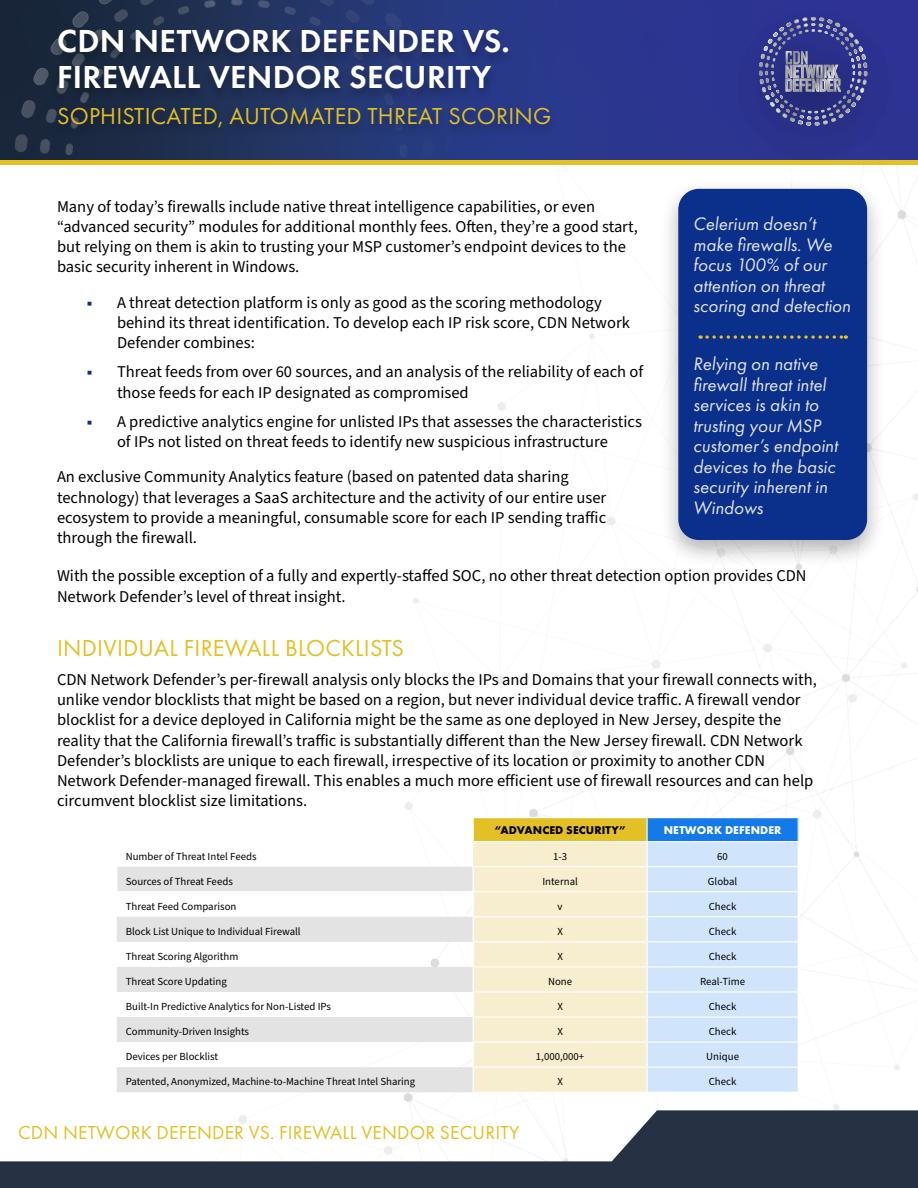
<style>
.page{position:relative;width:918px;height:1188px;background:#fff}
.page>*{position:absolute;margin:0;border:0;box-sizing:border-box;transform-origin:0 0}
.Headline{font:600 33px/36px "Futura PT";letter-spacing:.01em;color:#fff}
.Subhead{font:24px "Futura PT";letter-spacing:.01em;color:#e2c026}
.Subhead-2{font:19.5px "Futura PT";letter-spacing:.01em;color:#e2c026}
.Sidebar{font:italic 18.75px/20.5px "Futura PT";color:#e3e3e3}
.Text{font:16.5px/20.2px "Source Sans Pro";color:#000}
.Text-2{font:700 11.7px "Futura PT";letter-spacing:.01em;color:#000}
.Text-3{font:700 11.7px "Futura PT";letter-spacing:.01em;color:#fff}
.Table_Text{font:10.8px "Source Sans Pro";color:#000}
.s1{color:#0a308b}
</style>
<div class="page">
<svg style="left:0;top:1110px;width:918px;height:78px;fill:#263244"></svg>
<svg style="left:0;top:0;width:918px;height:161px;background:#2b3688"></svg>
<svg style="left:14px;top:0;width:445px;height:161px;background:#253456"></svg>
<svg style="left:99px;top:0;width:276px;height:14px;background:#26365d"></svg>
<hr style="left:0;top:161px;width:918px;height:4px;background:#e2c026">
<div style="left:50px;top:27px;width:508px;height:114px;background:#000;opacity:.3"></div>
<svg style="left:117px;top:867px;width:356px;height:225px;fill:#e3e3e3"></svg>
<svg style="left:473px;top:818px;width:326px;height:274px;background:#dee4dd"></svg>
<hr style="left:116px;top:891px;width:358px;height:1px;background:#fff">
<div style="left:659px;top:178px;width:227px;height:390px;background:#000;opacity:.3"></div>
<div style="left:678px;top:189px;width:189px;height:351px;background:#0a308b;border-radius:21px"></div>
<svg style="left:707px;top:335px;width:139px;height:4px"></svg>
<div style="left:728px;top:1px;width:171px;height:170px;background:#000;opacity:.3"></div>
<svg style="left:759px;top:17px;width:108px;height:108px;background:#4a4f91"></svg>
<p class="Headline" style="left:57px;top:23px;width:454px">CDN NETWORK DEFENDER VS.<br>FIREWALL VENDOR SECURITY</p>
<p class="Subhead" style="left:57px;top:102px;width:496px">SOPHISTICATED, AUTOMATED THREAT SCORING</p>
<p class="Text" style="left:57px;top:197px;width:582px">Many of today’s firewalls include native threat intelligence capabilities, or even “advanced security” modules for additional monthly fees. Often, they’re a good start, but relying on them is akin to trusting your MSP customer’s endpoint devices to the basic security inherent in Windows.</p>
<p class="Text" style="left:117px;top:293px;width:514px;text-indent:-30px"><span class="s1">▪</span> A threat detection platform is only as good as the scoring methodology behind its threat identification. To develop each IP risk score, CDN Network<br>Defender combines:</p>
<p class="Text" style="left:117px;top:362px;width:528px;text-indent:-30px"><span class="s1">▪</span> Threat feeds from over 60 sources, and an analysis of the reliability of each of those feeds for each IP designated as compromised</p>
<p class="Text" style="left:87px;top:412px;width:557px;text-align:center"><span class="s1">▪</span> A predictive analytics engine for unlisted IPs that assesses the characteristics of IPs not listed on threat feeds to identify new suspicious infrastructure</p>
<p class="Text" style="left:57px;top:467px;width:551px">An exclusive Community Analytics feature (based on patented data sharing technology) that leverages a SaaS architecture and the activity of our entire user ecosystem to provide a meaningful, consumable score for each IP sending traffic through the firewall.</p>
<p class="Text" style="left:57px;top:566px;width:751px">With the possible exception of a fully and expertly-staffed SOC, no other threat detection option provides CDN<br>Network Defender’s level of threat insight.</p>
<p class="Subhead" style="left:57px;top:633px;width:348px">INDIVIDUAL FIREWALL BLOCKLISTS</p>
<p class="Text" style="left:57px;top:670px;width:761px">CDN Network Defender’s per-firewall analysis only blocks the IPs and Domains that your firewall connects with, unlike vendor blocklists that might be based on a region, but never individual device traffic. A firewall vendor blocklist for a device deployed in California might be the same as one deployed in New Jersey, despite the reality that the California firewall’s traffic is substantially different than the New Jersey firewall. CDN Network Defender’s blocklists are unique to each firewall, irrespective of its location or proximity to another CDN Network Defender-managed firewall. This enables a much more efficient use of firewall resources and can help circumvent blocklist size limitations.</p>
<p class="Sidebar" style="left:693px;top:214px;width:159px">Celerium doesn’t make firewalls. We focus 100% of our attention on threat scoring and detection</p>
<p class="Sidebar" style="left:693px;top:354px;width:146px">Relying on native firewall threat intel services is akin to trusting your MSP customer’s endpoint devices to the basic security inherent in<br>Windows</p>
<p class="Text-2" style="left:495px;top:823px;width:133px">“ADVANCED SECURITY”</p>
<p class="Text-3" style="left:664px;top:823px;width:119px">NETWORK DEFENDER</p>
<p class="Table_Text" style="left:126px;top:849px;width:132px">Number of Threat Intel Feeds</p>
<p class="Table_Text" style="left:553px;top:849px;width:16px">1-3</p>
<p class="Table_Text" style="left:717px;top:849px;width:12px">60</p>
<p class="Table_Text" style="left:126px;top:874px;width:109px">Sources of Threat Feeds</p>
<p class="Table_Text" style="left:542px;top:874px;width:37px">Internal</p>
<p class="Table_Text" style="left:708px;top:874px;width:31px">Global</p>
<p class="Table_Text" style="left:126px;top:899px;width:112px">Threat Feed Comparison</p>
<p class="Table_Text" style="left:558px;top:899px;width:7px">v</p>
<p class="Table_Text" style="left:709px;top:899px;width:29px">Check</p>
<p class="Table_Text" style="left:126px;top:924px;width:176px">Block List Unique to Individual Firewall</p>
<p class="Table_Text" style="left:557px;top:924px;width:7px">X</p>
<p class="Table_Text" style="left:709px;top:924px;width:29px">Check</p>
<p class="Table_Text" style="left:126px;top:949px;width:114px">Threat Scoring Algorithm</p>
<p class="Table_Text" style="left:557px;top:949px;width:7px">X</p>
<p class="Table_Text" style="left:709px;top:949px;width:29px">Check</p>
<p class="Table_Text" style="left:126px;top:974px;width:103px">Threat Score Updating</p>
<p class="Table_Text" style="left:548px;top:974px;width:26px">None</p>
<p class="Table_Text" style="left:700px;top:974px;width:47px">Real-Time</p>
<p class="Table_Text" style="left:126px;top:999px;width:207px">Built-In Predictive Analytics for Non-Listed IPs</p>
<p class="Table_Text" style="left:557px;top:999px;width:7px">X</p>
<p class="Table_Text" style="left:709px;top:999px;width:29px">Check</p>
<p class="Table_Text" style="left:126px;top:1024px;width:125px">Community-Driven Insights</p>
<p class="Table_Text" style="left:557px;top:1024px;width:7px">X</p>
<p class="Table_Text" style="left:709px;top:1024px;width:29px">Check</p>
<p class="Table_Text" style="left:126px;top:1049px;width:94px">Devices per Blocklist</p>
<p class="Table_Text" style="left:536px;top:1049px;width:50px">1,000,000+</p>
<p class="Table_Text" style="left:706px;top:1049px;width:34px">Unique</p>
<p class="Table_Text" style="left:126px;top:1074px;width:291px">Patented, Anonymized, Machine-to-Machine Threat Intel Sharing</p>
<p class="Table_Text" style="left:557px;top:1074px;width:7px">X</p>
<p class="Table_Text" style="left:709px;top:1074px;width:29px">Check</p>
<p class="Subhead-2" style="left:18px;top:1121px;width:503px">CDN NETWORK DEFENDER VS. FIREWALL VENDOR SECURITY</p>
</div>
